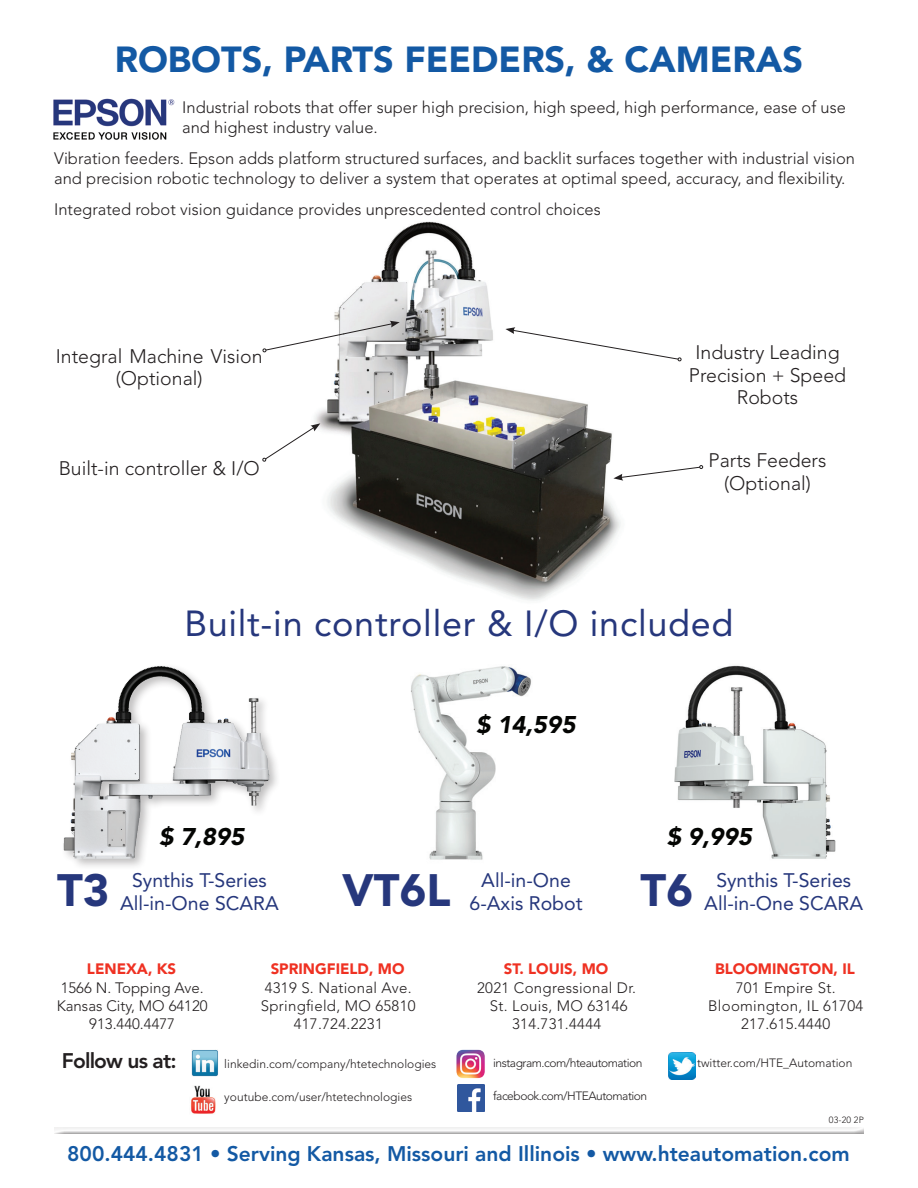
<style>
.page{position:relative;width:918px;height:1188px;background:#fff}
.page>*{position:absolute;margin:0;border:0;box-sizing:border-box;transform-origin:0 0}
.t1{font:900 45px "Avenir LT Std";color:#26377c}
.t2{font:36px "Avenir LT Std";letter-spacing:.02em;color:#26377c}
.t3{font:900 36px "Avenir LT Std";color:#1359a4}
.t4{font:italic 900 24px "Avenir LT Std";color:#040503}
.t5{font:800 21px "Avenir LT Std";color:#1359a4}
.t6{font:800 21px "Avenir LT Std";letter-spacing:-.04em;color:#231f20}
.t7{font:300 19.5px/22.5px "Avenir LT Std";color:#231f20;text-align:center}
.t8{font:19.5px "Avenir LT Std";color:#26377c}
.t9{font:300 16.5px/19.8px "Avenir LT Std";color:#231f20}
.t10{font:300 15px/18px "Avenir LT Std";letter-spacing:.02em;color:#231f20;text-align:center}
.t11{font:900 15px "Avenir LT Std";color:#ef3122}
.t12{font:300 15px/18px "Avenir LT Std";color:#231f20;text-align:center}
.t13{font:300 12px "Avenir LT Std";color:#231f20}
.t14{font:300 12px "Avenir LT Std";letter-spacing:-.04em;color:#231f20}
.t15{font:300 9px "Avenir LT Std";color:#231f20}
</style>
<div class="page">
<div style="left:54px;top:1126px;width:811px;height:9px;background:#231f20;opacity:.4"></div>
<img style="left:457px;top:1084px;width:27px;height:27px">
<img style="left:191px;top:1086px;width:25px;height:28px">
<img style="left:191px;top:1050px;width:27px;height:27px">
<img style="left:668px;top:1053px;width:27px;height:26px">
<img style="left:456px;top:1049px;width:29px;height:30px">
<img style="left:314px;top:221px;width:307px;height:380px">
<img style="left:411px;top:666px;width:120px;height:194px">
<div style="left:61px;top:663px;width:221px;height:208px;background:#231f20;opacity:.3"></div>
<img style="left:61px;top:663px;width:211px;height:199px">
<img style="left:674px;top:665px;width:162px;height:194px">
<svg style="left:505px;top:327px;width:176px;height:34px"></svg>
<svg style="left:613px;top:465px;width:90px;height:16px"></svg>
<svg style="left:262px;top:423px;width:58px;height:39px"></svg>
<svg style="left:263px;top:321px;width:137px;height:31px"></svg>
<img style="left:53px;top:98px;width:122px;height:42px">
<h2 class="t3" style="left:115px;top:38px;width:690px">ROBOTS, PARTS FEEDERS, &amp; CAMERAS</h2>
<p class="t9" style="left:182px;top:98px;width:665px">Industrial robots that offer super high precision, high speed, high performance, ease of use and highest industry value.</p>
<p class="t9" style="left:54px;top:149px;width:802px">Vibration feeders. Epson adds platform structured surfaces, and backlit surfaces together with industrial vision and precision robotic technology to deliver a system that operates at optimal speed, accuracy, and flexibility.</p>
<p class="t9" style="left:54px;top:199px;width:548px">Integrated robot vision guidance provides unprescedented control choices</p>
<p class="t7" style="left:56px;top:345px;width:208px">Integral Machine Vision (Optional)</p>
<p class="t7" style="left:59px;top:457px;width:203px">Built-in controller &amp; I/O</p>
<p class="t7" style="left:689px;top:342px;width:159px">Industry Leading<br>Precision + Speed<br>Robots</p>
<p class="t7" style="left:709px;top:449px;width:119px">Parts Feeders (Optional)</p>
<h2 class="t2" style="left:184px;top:603px;width:551px">Built-in controller &amp; I/O included</h2>
<h3 class="t4" style="left:476px;top:710px;width:101px">$ 14,595</h3>
<h1 class="t1" style="left:57px;top:863px;width:54px">T3</h1>
<h3 class="t4" style="left:159px;top:822px;width:87px">$ 7,895</h3>
<p class="t8" style="left:132px;top:869px;width:136px">Synthis T-Series</p>
<p class="t8" style="left:120px;top:892px;width:160px">All-in-One SCARA</p>
<h1 class="t1" style="left:342px;top:863px;width:110px">VT6L</h1>
<p class="t8" style="left:481px;top:869px;width:91px">All-in-One</p>
<p class="t8" style="left:470px;top:892px;width:115px">6-Axis Robot</p>
<h3 class="t4" style="left:667px;top:822px;width:87px">$ 9,995</h3>
<p class="t8" style="left:716px;top:869px;width:136px">Synthis T-Series</p>
<h1 class="t1" style="left:641px;top:863px;width:54px">T6</h1>
<p class="t8" style="left:704px;top:892px;width:160px">All-in-One SCARA</p>
<p class="t11" style="left:87px;top:959px;width:91px">LENEXA, KS</p>
<p class="t12" style="left:57px;top:979px;width:153px">1566 N. Topping Ave.<br>Kansas City, MO 64120<br>913.440.4477</p>
<p class="t11" style="left:271px;top:959px;width:135px">SPRINGFIELD, MO</p>
<p class="t10" style="left:261px;top:979px;width:156px">4319 S. National Ave.<br>Springfield, MO 65810<br>417.724.2231</p>
<p class="t6" style="left:62px;top:1049px;width:116px">Follow us at:</p>
<p class="t13" style="left:224px;top:1057px;width:214px">linkedin.com/company/htetechnologies</p>
<p class="t13" style="left:224px;top:1090px;width:189px">youtube.com/user/htetechnologies</p>
<p class="t11" style="left:504px;top:959px;width:106px">ST. LOUIS, MO</p>
<p class="t10" style="left:477px;top:979px;width:160px">2021 Congressional Dr.<br>St. Louis, MO 63146<br>314.731.4444</p>
<p class="t14" style="left:493px;top:1056px;width:151px">instagram.com/hteautomation</p>
<p class="t14" style="left:493px;top:1089px;width:156px">facebook.com/HTEAutomation</p>
<p class="t11" style="left:715px;top:959px;width:141px">BLOOMINGTON, IL</p>
<p class="t10" style="left:708px;top:979px;width:157px">701 Empire St.<br>Bloomington, IL 61704<br>217.615.4440</p>
<p class="t13" style="left:697px;top:1056px;width:157px">twitter.com/HTE_Automation</p>
<p class="t15" style="left:829px;top:1115px;width:37px">03-20 2P</p>
<p class="t5" style="left:67px;top:1141px;width:784px">800.444.4831 • Serving Kansas, Missouri and Illinois • www.hteautomation.com</p>
</div>
